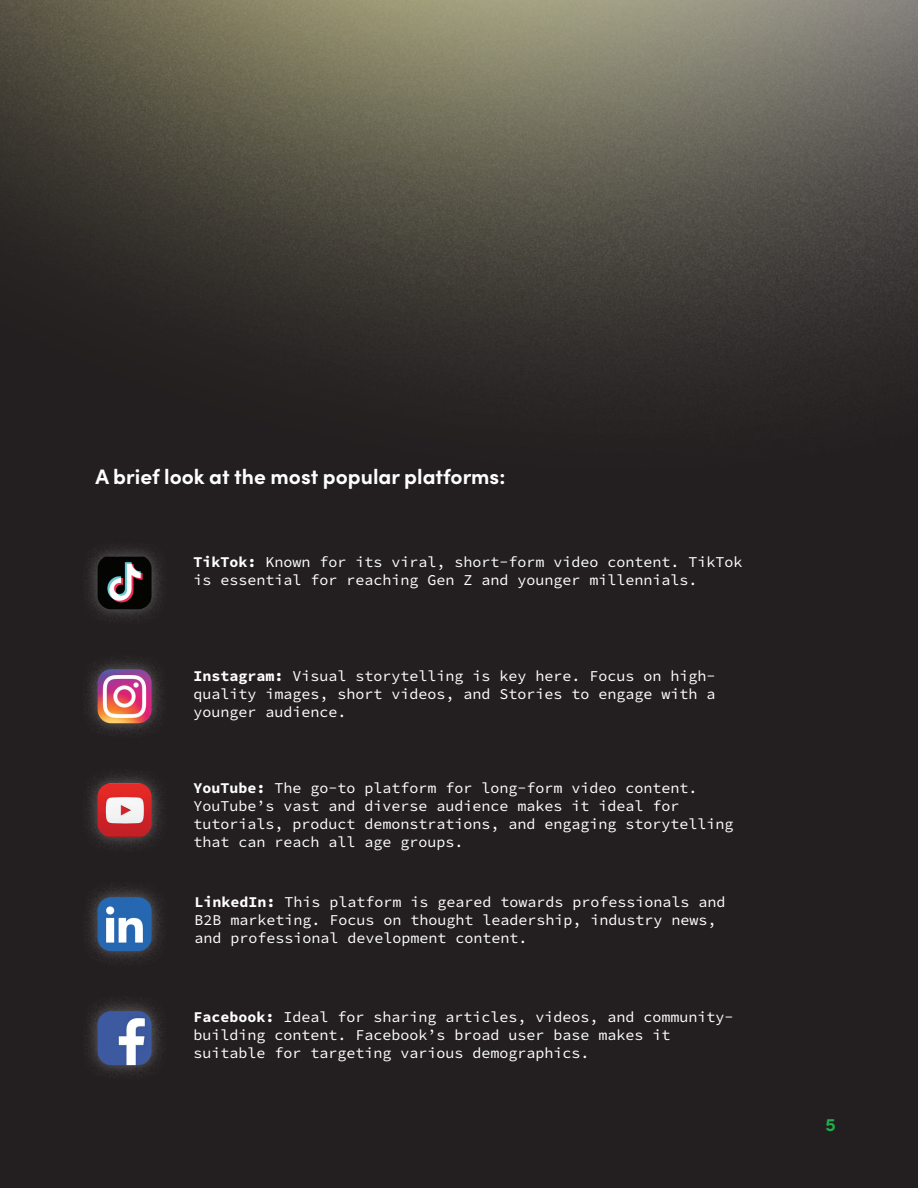
<style>
.page{position:relative;width:918px;height:1188px;background:#231f20}
.page>*{position:absolute;margin:0;border:0;box-sizing:border-box;transform-origin:0 0}
.t1{font:700 21px "Sofia Pro";color:#fff}
.t2{font:700 18px "Sofia Pro";color:#1cae4b}
.t3{font:15px/18px "Source Code Variable";color:#fff}
</style>
<div class="page">
<div style="left:81px;top:653px;width:87px;height:87px;background:#fff;opacity:.33"></div>
<div style="left:81px;top:767px;width:87px;height:87px;background:#fff;opacity:.33"></div>
<img style="left:98px;top:783px;width:54px;height:54px">
<div style="left:81px;top:881px;width:87px;height:87px;background:#fff;opacity:.33"></div>
<img style="left:98px;top:897px;width:54px;height:54px">
<div style="left:81px;top:995px;width:87px;height:87px;background:#fff;opacity:.33"></div>
<img style="left:98px;top:1011px;width:54px;height:54px">
<img style="left:0;top:0;width:918px;height:726px">
<h1 class="t1" style="left:95px;top:461px;width:411px">A brief look at the most popular platforms:</h1>
<p class="t3" style="left:193px;top:553px;width:551px">TikTok: Known for its viral, short-form video content. TikTok is essential for reaching Gen Z and younger millennials.</p>
<p class="t3" style="left:193px;top:667px;width:524px;text-align:justify">Instagram: Visual storytelling is key here. Focus on high&shy;quality images, short videos, and Stories to engage with a younger audience.</p>
<p class="t3" style="left:193px;top:780px;width:542px">YouTube: The go-to platform for long-form video content.<br>YouTube’s vast and diverse audience makes it ideal for tutorials, product demonstrations, and engaging storytelling that can reach all age groups.</p>
<p class="t3" style="left:194px;top:894px;width:533px">LinkedIn: This platform is geared towards professionals and<br>B2B marketing. Focus on thought leadership, industry news, and professional development content.</p>
<p class="t3" style="left:193px;top:1009px;width:542px">Facebook: Ideal for sharing articles, videos, and community&shy;building content. Facebook’s broad user base makes it suitable for targeting various demographics.</p>
<p class="t2" style="left:826px;top:1111px;width:12px">5</p>
</div>
